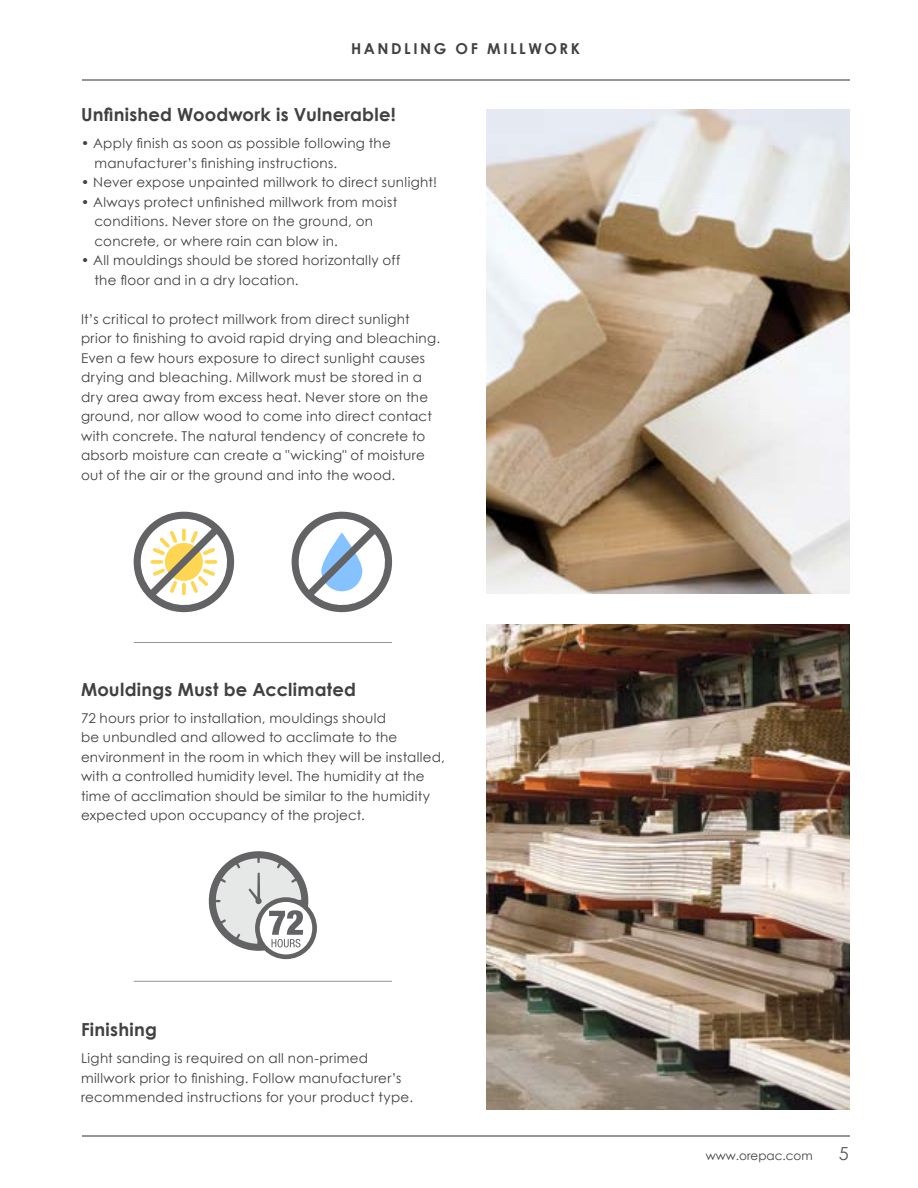
<style>
.page{position:relative;width:918px;height:1188px;background:#fff}
.page>*{position:absolute;margin:0;border:0;box-sizing:border-box;transform-origin:0 0}
.t1{font:700 18px "Century Gothic";letter-spacing:.01em;color:#414042}
.t2{font:18px "Century Gothic";color:#58595b}
.t3{font:700 15px "Century Gothic";letter-spacing:.17em;color:#414042}
.t4{font:13.5px/19.5px "Century Gothic";letter-spacing:.02em;color:#414042}
.t5{font:12px "Century Gothic";color:#414042}
</style>
<div class="page">
<hr style="left:82px;top:1135px;width:767px;height:1px;background:#939598">
<hr style="left:82px;top:80px;width:767px;height:1px;background:#939598">
<svg style="left:134px;top:512px;width:100px;height:100px"></svg>
<svg style="left:292px;top:512px;width:100px;height:100px"></svg>
<img style="left:486px;top:110px;width:364px;height:484px">
<img style="left:486px;top:624px;width:364px;height:486px">
<svg style="left:208px;top:851px;width:109px;height:108px"></svg>
<hr style="left:134px;top:642px;width:258px;height:1px;background:#939598">
<hr style="left:134px;top:981px;width:258px;height:1px;background:#939598">
<p class="t3" style="left:351px;top:37px;width:231px">HANDLING OF MILLWORK</p>
<h1 class="t1" style="left:81px;top:101px;width:316px">Unfinished Woodwork is Vulnerable!</h1>
<p class="t4" style="left:94px;top:134px;width:298px;text-indent:-14px">• Apply finish as soon as possible following the manufacturer’s finishing instructions.</p>
<p class="t4" style="left:81px;top:173px;width:358px">• Never expose unpainted millwork to direct sunlight!</p>
<p class="t4" style="left:94px;top:192px;width:304px;text-indent:-14px">• Always protect unfinished millwork from moist conditions. Never store on the ground, on concrete, or where rain can blow in.</p>
<p class="t4" style="left:94px;top:251px;width:307px;text-indent:-14px">• All mouldings should be stored horizontally off the floor and in a dry location.</p>
<p class="t4" style="left:81px;top:309px;width:361px">It’s critical to protect millwork from direct sunlight prior to finishing to avoid rapid drying and bleaching.<br>Even a few hours exposure to direct sunlight causes drying and bleaching. Millwork must be stored in a dry area away from excess heat. Never store on the ground, nor allow wood to come into direct contact with concrete. The natural tendency of concrete to absorb moisture can create a "wicking" of moisture out of the air or the ground and into the wood.</p>
<h1 class="t1" style="left:81px;top:676px;width:276px">Mouldings Must be Acclimated</h1>
<p class="t4" style="left:81px;top:708px;width:365px">72 hours prior to installation, mouldings should<br>be unbundled and allowed to acclimate to the environment in the room in which they will be installed, with a controlled humidity level. The humidity at the time of acclimation should be similar to the humidity expected upon occupancy of the project.</p>
<h1 class="t1" style="left:81px;top:1016px;width:77px">Finishing</h1>
<p class="t4" style="left:81px;top:1049px;width:334px">Light sanding is required on all non-primed millwork prior to finishing. Follow manufacturer’s recommended instructions for your product type.</p>
<p class="t5" style="left:706px;top:1147px;width:108px">www.orepac.com</p>
<h1 class="t2" style="left:839px;top:1141px;width:11px">5</h1>
</div>
